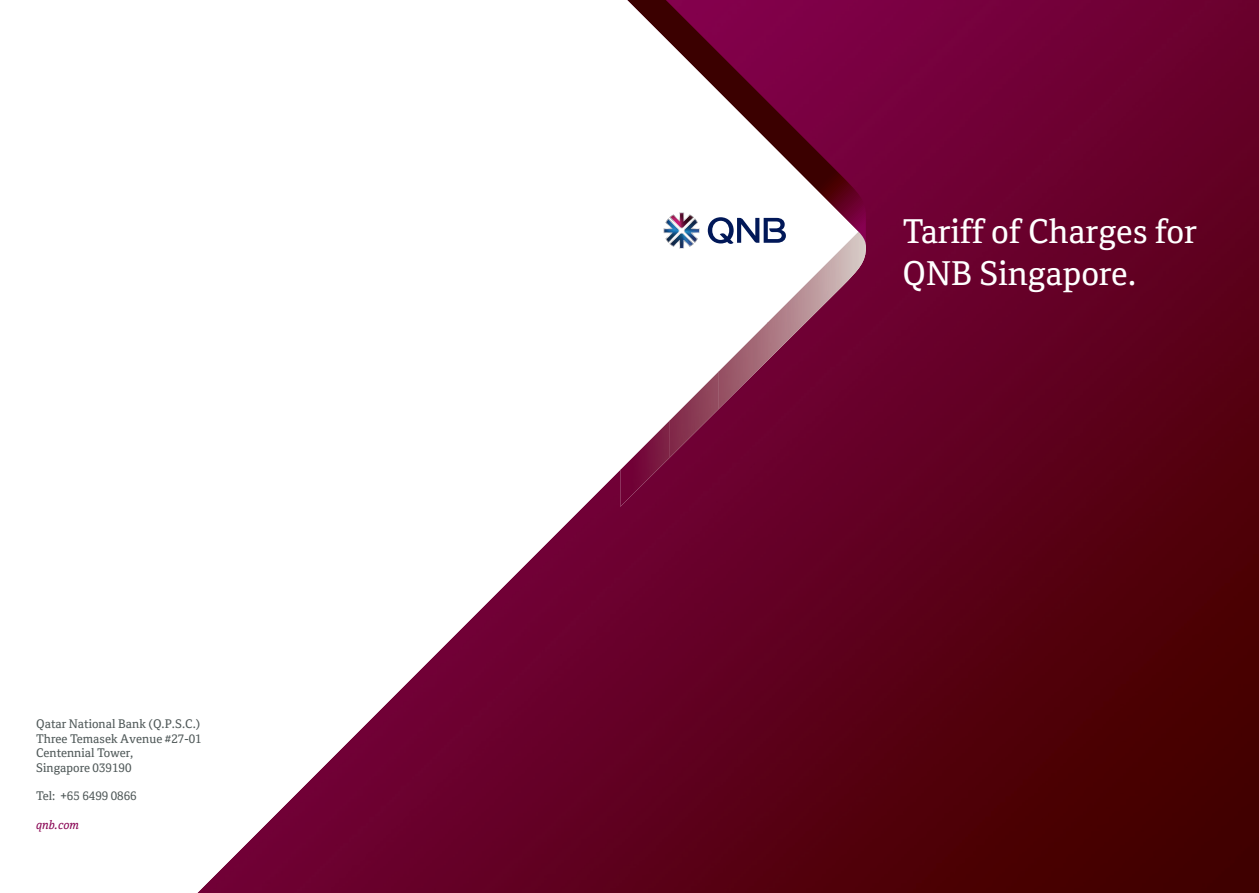
<style>
.page{position:relative;width:1259px;height:893px;background:#fff}
.page>*{position:absolute;margin:0;border:0;box-sizing:border-box;transform-origin:0 0}
.t1{font:33px/42px "Cordale Corp";color:#fff}
.t2{font:12px/14.4px "Cordale Corp";color:#4e5757}
.t3{font:italic 12px "Cordale Corp";color:#870151}
</style>
<div class="page">
<img style="left:858px;top:0;width:401px;height:893px">
<svg style="left:197px;top:470px;width:661px;height:423px"></svg>
<img style="left:858px;top:247px;width:8px;height:76px">
<img style="left:620px;top:470px;width:49px;height:37px">
<img style="left:620px;top:247px;width:238px;height:223px">
<svg style="left:627px;top:0;width:239px;height:247px"></svg>
<svg style="left:708px;top:217px;width:78px;height:27px"></svg>
<svg style="left:663px;top:212px;width:37px;height:37px"></svg>
<img style="left:670px;top:234px;width:23px;height:14px">
<img style="left:684px;top:219px;width:15px;height:23px">
<img style="left:664px;top:219px;width:15px;height:23px">
<img style="left:670px;top:213px;width:23px;height:15px">
<p class="t2" style="left:36px;top:717px;width:167px">Qatar National Bank (Q.P.S.C.)<br>Three Temasek Avenue #27-01<br>Centennial Tower,<br>Singapore 039190</p>
<p class="t2" style="left:36px;top:789px;width:102px">Tel: +65 6499 0866</p>
<p class="t3" style="left:36px;top:818px;width:44px">qnb.com</p>
<h1 class="t1" style="left:902px;top:210px;width:296px">Tariff of Charges for<br>QNB Singapore.</h1>
</div>
